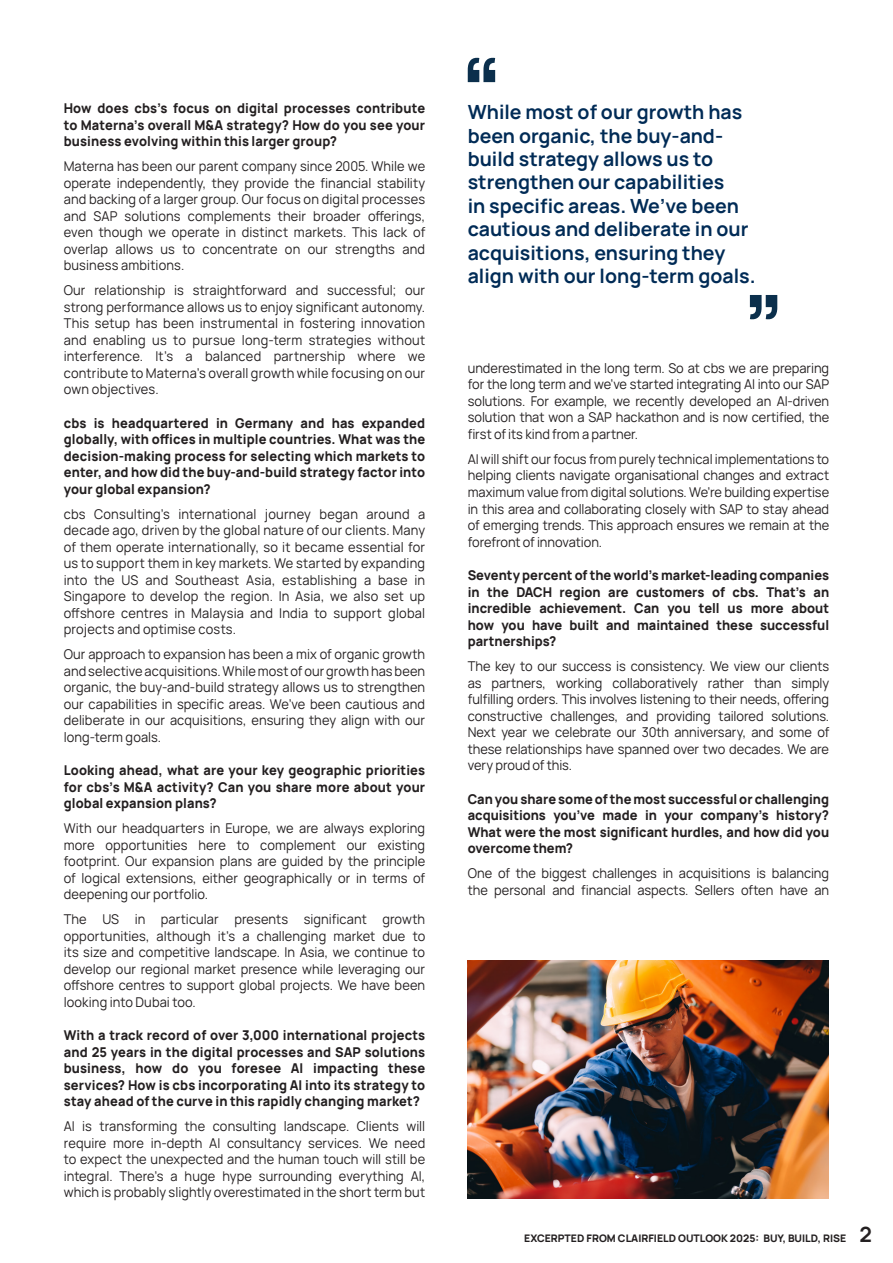
<style>
.page{position:relative;width:893px;height:1263px;background:#fff}
.page>*{position:absolute;margin:0;border:0;box-sizing:border-box;transform-origin:0 0}
.t1{font:700 19.5px/23.4px "Manrope";color:#002b56}
.Interviews{font:13.5px/16.5px "Manrope";letter-spacing:.005em;color:#231f20;text-align:justify;scale:.95 1}
.Intreviews_Questions{font:800 13.5px/16.5px "Manrope";letter-spacing:.005em;color:#231f20;text-align:justify;scale:.95 1}
.t2{font:800 10.35px "Manrope";color:#231f20}
.s1{font-weight:700;font-size:21px}
</style>
<div class="page">
<svg style="left:468px;top:57px;width:27px;height:25px"></svg>
<svg style="left:750px;top:295px;width:27px;height:25px"></svg>
<img style="left:467px;top:961px;width:362px;height:238px">
<p class="Intreviews_Questions" style="left:64px;top:100px;width:382px">How does cbs’s focus on digital processes contribute to Materna’s overall M&amp;A strategy? How do you see your business evolving within this larger group?</p>
<p class="Interviews" style="left:64px;top:158px;width:382px">Materna has been our parent company since 2005. While we operate independently, they provide the financial stability and backing of a larger group. Our focus on digital processes and SAP solutions complements their broader offerings, even though we operate in distinct markets. This lack of overlap allows us to concentrate on our strengths and business ambitions.</p>
<p class="Interviews" style="left:64px;top:282px;width:382px">Our relationship is straightforward and successful; our strong performance allows us to enjoy significant autonomy.<br>This setup has been instrumental in fostering innovation and enabling us to pursue long-term strategies without interference. It’s a balanced partnership where we contribute to Materna’s overall growth while focusing on our own objectives.</p>
<p class="Intreviews_Questions" style="left:64px;top:414px;width:382px">cbs is headquartered in Germany and has expanded globally, with offices in multiple countries. What was the decision-making process for selecting which markets to enter, and how did the buy-and-build strategy factor into your global expansion?</p>
<p class="Interviews" style="left:64px;top:506px;width:382px">cbs Consulting’s international journey began around a decade ago, driven by the global nature of our clients. Many of them operate internationally, so it became essential for us to support them in key markets. We started by expanding into the US and Southeast Asia, establishing a base in Singapore to develop the region. In Asia, we also set up offshore centres in Malaysia and India to support global projects and optimise costs.</p>
<p class="Interviews" style="left:64px;top:646px;width:382px">Our approach to expansion has been a mix of organic growth and selective acquisitions. While most of our growth has been organic, the buy-and-build strategy allows us to strengthen our capabilities in specific areas. We’ve been cautious and deliberate in our acquisitions, ensuring they align with our long-term goals.</p>
<p class="Intreviews_Questions" style="left:64px;top:762px;width:382px">Looking ahead, what are your key geographic priorities for cbs’s M&amp;A activity? Can you share more about your global expansion plans?</p>
<p class="Interviews" style="left:64px;top:820px;width:382px">With our headquarters in Europe, we are always exploring more opportunities here to complement our existing footprint. Our expansion plans are guided by the principle of logical extensions, either geographically or in terms of deepening our portfolio.</p>
<p class="Interviews" style="left:64px;top:911px;width:382px">The US in particular presents significant growth opportunities, although it’s a challenging market due to its size and competitive landscape. In Asia, we continue to develop our regional market presence while leveraging our offshore centres to support global projects. We have been looking into Dubai too.</p>
<p class="Intreviews_Questions" style="left:64px;top:1027px;width:382px">With a track record of over 3,000 international projects and 25 years in the digital processes and SAP solutions business, how do you foresee AI impacting these services? How is cbs incorporating AI into its strategy to stay ahead of the curve in this rapidly changing market?</p>
<p class="Interviews" style="left:64px;top:1118px;width:382px">AI is transforming the consulting landscape. Clients will require more in-depth AI consultancy services. We need to expect the unexpected and the human touch will still be integral. There’s a huge hype surrounding everything AI, which is probably slightly overestimated in the short term but</p>
<p class="t1" style="left:468px;top:101px;width:289px">While most of our growth has been organic, the buy-and&shy;build strategy allows us to strengthen our capabilities<br>in specific areas. We’ve been cautious and deliberate in our acquisitions, ensuring they align with our long-term goals.</p>
<p class="Interviews" style="left:468px;top:360px;width:382px">underestimated in the long term. So at cbs we are preparing for the long term and we’ve started integrating AI into our SAP solutions. For example, we recently developed an AI-driven solution that won a SAP hackathon and is now certified, the first of its kind from a partner.</p>
<p class="Interviews" style="left:468px;top:451px;width:382px">AI will shift our focus from purely technical implementations to helping clients navigate organisational changes and extract maximum value from digital solutions. We’re building expertise in this area and collaborating closely with SAP to stay ahead of emerging trends. This approach ensures we remain at the forefront of innovation.</p>
<p class="Intreviews_Questions" style="left:468px;top:566px;width:382px">Seventy percent of the world’s market-leading companies in the DACH region are customers of cbs. That’s an incredible achievement. Can you tell us more about how you have built and maintained these successful partnerships?</p>
<p class="Interviews" style="left:468px;top:658px;width:382px">The key to our success is consistency. We view our clients as partners, working collaboratively rather than simply fulfilling orders. This involves listening to their needs, offering constructive challenges, and providing tailored solutions.<br>Next year we celebrate our 30th anniversary, and some of these relationships have spanned over two decades. We are very proud of this.</p>
<p class="Intreviews_Questions" style="left:468px;top:790px;width:382px">Can you share some of the most successful or challenging acquisitions you’ve made in your company’s history?<br>What were the most significant hurdles, and how did you overcome them?</p>
<p class="Interviews" style="left:468px;top:865px;width:382px">One of the biggest challenges in acquisitions is balancing the personal and financial aspects. Sellers often have an</p>
<p class="t2" style="left:524px;top:1230px;width:349px">EXCERPTED FROM CLAIRFIELD OUTLOOK 2025: BUY, BUILD, RISE <span class="s1">2</span></p>
</div>
